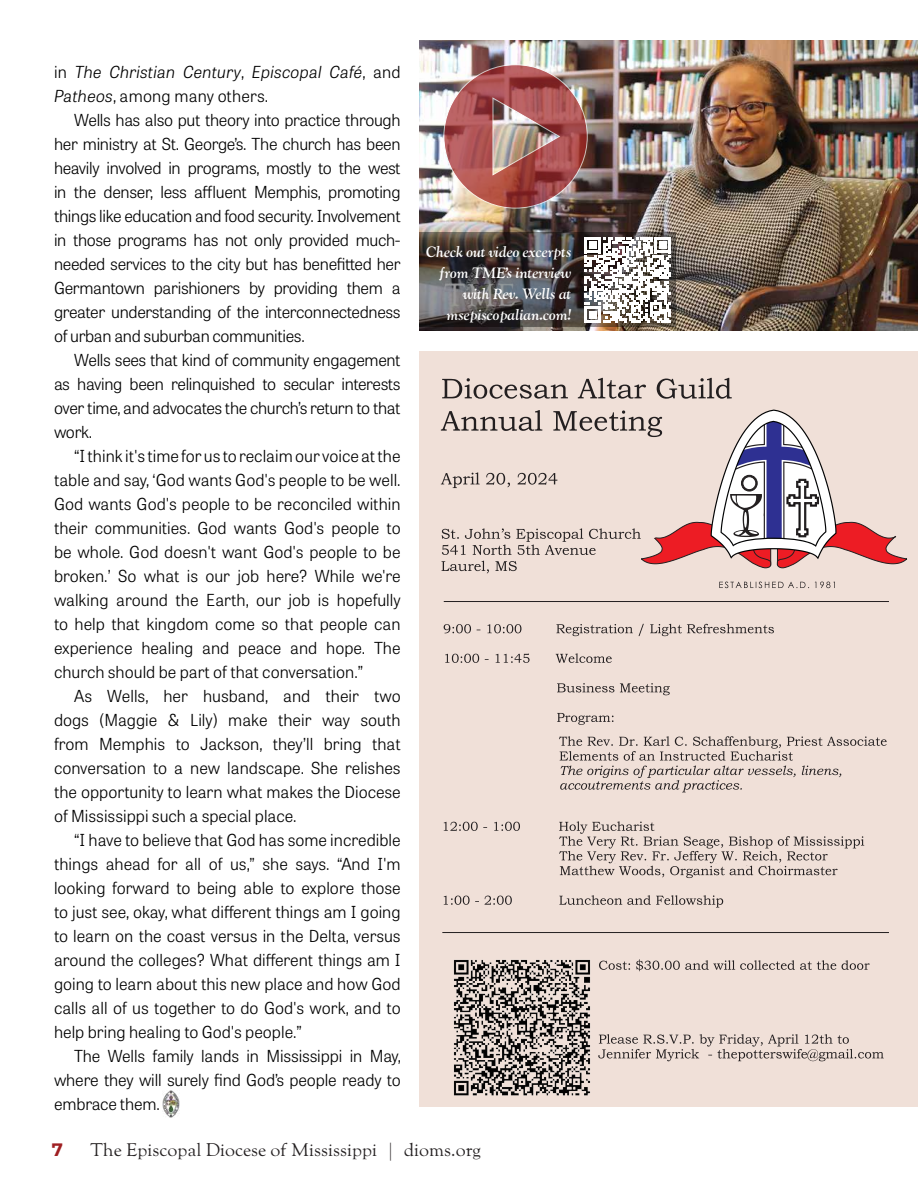
<style>
.page{position:relative;width:918px;height:1188px;background:#fff}
.page>*{position:absolute;margin:0;border:0;box-sizing:border-box;transform-origin:0 0}
.t1{font:18px "LTC Goudy Oldstyle Pro";color:#231f20}
.t2{font:700 18px "Montserrat";color:#9f1f22}
.t3{font:300 16.5px/24px "Tablet Gothic";letter-spacing:-.01em;color:#000;text-align:justify}
.t4{font:italic 300 16.5px/24px "Tablet Gothic";letter-spacing:.01em;color:#000}
.t5{font:italic 700 15px/21px "LTC Goudy Oldstyle Pro";letter-spacing:-.02em;color:#fff;text-align:right}
.s1{font-style:normal}
</style>
<div class="page">
<img style="left:163px;top:1091px;width:16px;height:27px">
<div style="left:419px;top:351px;width:499px;height:756px;background:#f0e0d8"></div>
<svg style="left:444px;top:624px;width:330px;height:101px"></svg>
<svg style="left:598px;top:959px;width:286px;height:102px"></svg>
<svg style="left:559px;top:736px;width:328px;height:56px"></svg>
<hr style="left:442px;top:932px;width:447px;height:1px;background:#231f20">
<hr style="left:444px;top:601px;width:445px;height:1px;background:#231f20">
<img style="left:453px;top:959px;width:138px;height:137px">
<svg style="left:441px;top:378px;width:467px;height:210px"></svg>
<svg style="left:444px;top:821px;width:420px;height:87px"></svg>
<img style="left:419px;top:40px;width:499px;height:290px">
<img style="left:443px;top:64px;width:145px;height:145px">
<svg style="left:419px;top:232px;width:257px;height:95px;background:#4d4847"></svg>
<svg style="left:585px;top:237px;width:86px;height:86px"></svg>
<p class="t4" style="left:54px;top:59px;width:348px"><span class="s1">in</span> The Christian Century<span class="s1">,</span> Episcopal Café<span class="s1">, and<br></span>Patheos<span class="s1">, among many others.</span></p>
<p class="t3" style="left:54px;top:107px;width:348px;text-indent:20px">Wells has also put theory into practice through her ministry at St. George’s. The church has been heavily involved in programs, mostly to the west in the denser, less affluent Memphis, promoting things like education and food security. Involvement in those programs has not only provided much&shy;needed services to the city but has benefitted her Germantown parishioners by providing them a greater understanding of the interconnectedness of urban and suburban communities.</p>
<p class="t3" style="left:54px;top:348px;width:348px;text-indent:20px">Wells sees that kind of community engagement as having been relinquished to secular interests over time, and advocates the church’s return to that work.</p>
<p class="t3" style="left:54px;top:444px;width:348px;text-indent:20px">“I think it's time for us to reclaim our voice at the table and say, ‘God wants God's people to be well.<br>God wants God's people to be reconciled within their communities. God wants God's people to be whole. God doesn't want God's people to be broken.’ So what is our job here? While we're walking around the Earth, our job is hopefully to help that kingdom come so that people can experience healing and peace and hope. The church should be part of that conversation.”</p>
<p class="t3" style="left:54px;top:684px;width:348px;text-indent:20px">As Wells, her husband, and their two dogs (Maggie &amp; Lily) make their way south from Memphis to Jackson, they’ll bring that conversation to a new landscape. She relishes the opportunity to learn what makes the Diocese of Mississippi such a special place.</p>
<p class="t3" style="left:54px;top:828px;width:348px;text-indent:20px">“I have to believe that God has some incredible things ahead for all of us,” she says. “And I'm looking forward to being able to explore those to just see, okay, what different things am I going to learn on the coast versus in the Delta, versus around the colleges? What different things am I going to learn about this new place and how God calls all of us together to do God's work, and to help bring healing to God's people.”</p>
<p class="t3" style="left:54px;top:1044px;width:348px;text-indent:20px">The Wells family lands in Mississippi in May, where they will surely find God’s people ready to embrace them.</p>
<p class="t5" style="left:426px;top:242px;width:147px">Check out video excerpts from TME’s interview with Rev. Wells at msepiscopalian.com!</p>
<p class="t2" style="left:52px;top:1137px;width:13px">7</p>
<p class="t1" style="left:90px;top:1140px;width:392px">The Episcopal Diocese of Mississippi | dioms.org</p>
</div>
